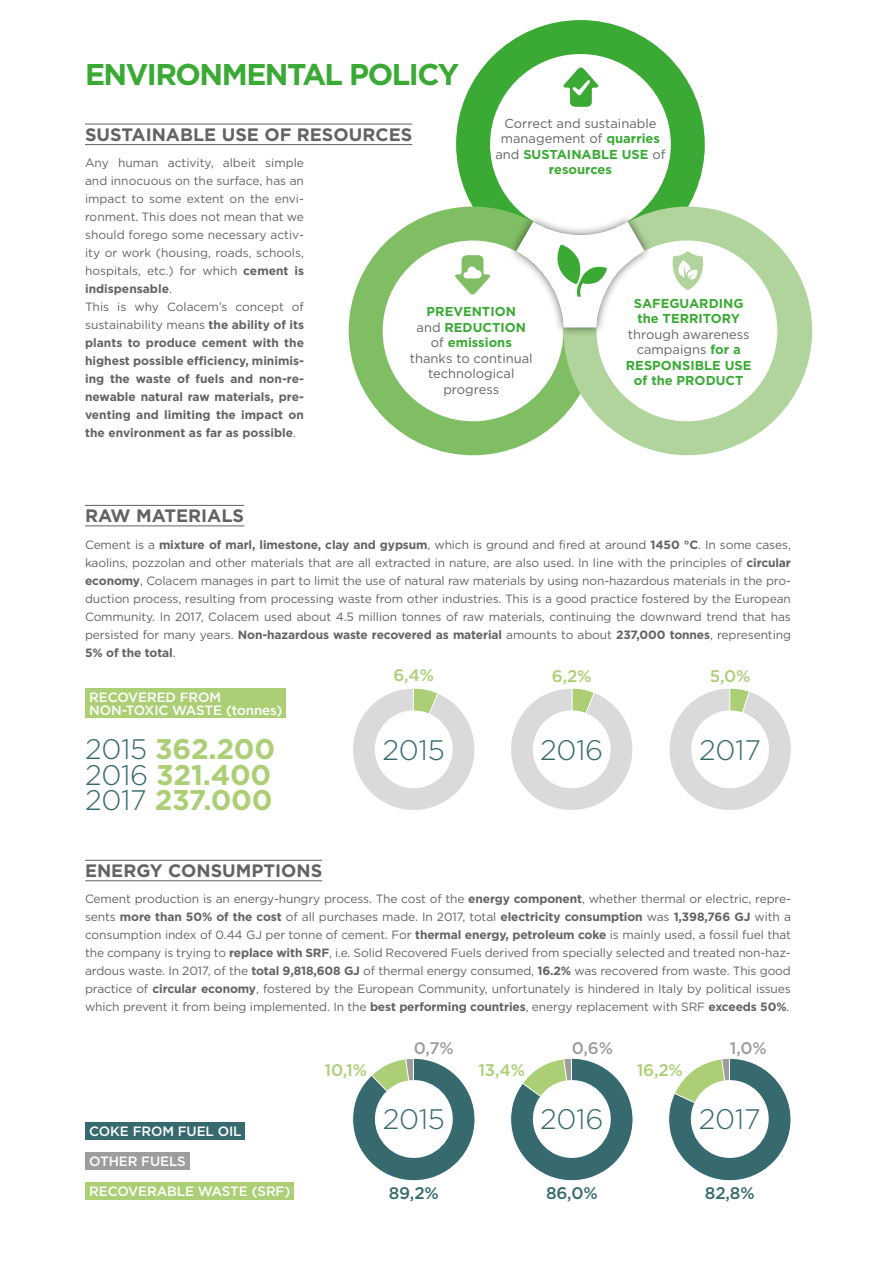
<style>
.page{position:relative;width:893px;height:1263px;background:#fff}
.page>*{position:absolute;margin:0;border:0;box-sizing:border-box;transform-origin:0 0}
.t1{font:700 30px "Gotham";letter-spacing:-.05em;color:#3aaa35}
.t2{font:700 28.5px/25.5px "Gotham";letter-spacing:-.01em;color:#accf76}
.t3{font:300 28.2px "Gotham";letter-spacing:-.01em;color:#376a6f}
.t4{font:700 18px "Gotham";color:#646363}
.t5{font:500 16.8px "Gotham";color:#accf76}
.t6{font:500 16.8px "Gotham";color:#376a6f}
.t7{font:500 16.8px "Gotham";color:#9d9d9c}
.t8{font:500 13.5px/13.5px "Gotham";letter-spacing:-.01em;color:#fff}
.t9{font:12.9px/15.6px "Gotham";color:#646363;text-align:center}
.t10{font:700 12.9px/15.6px "Gotham";color:#3aaa35}
.t11{font:12px/18px "Gotham";color:#646363;text-align:justify}
.s1{font-weight:700;color:#3aaa35}
.s2{font-weight:700}
.s3{font-weight:400;color:#646363}
.s4{font-weight:300;font-size:28.2px;color:#376a6f}
</style>
<div class="page">
<hr style="left:85px;top:144px;width:327px;height:1px;background:#646363">
<hr style="left:85px;top:124px;width:327px;height:1px;background:#646363">
<svg style="left:456px;top:20px;width:249px;height:187px;fill:#3aaa35"></svg>
<div style="left:490px;top:54px;width:181px;height:181px;background:#fff;border-radius:50%"></div>
<svg style="left:349px;top:207px;width:214px;height:248px;fill:#80be63"></svg>
<div style="left:383px;top:240px;width:180px;height:181px;background:#fff;border-radius:50%"></div>
<svg style="left:563px;top:207px;width:249px;height:248px;fill:#b0d49b"></svg>
<div style="left:597px;top:240px;width:180px;height:181px;background:#fff;border-radius:50%"></div>
<div style="left:508px;top:214px;width:145px;height:123px;background:#000;opacity:.55"></div>
<svg style="left:516px;top:222px;width:129px;height:105px"></svg>
<svg style="left:563px;top:67px;width:36px;height:40px"></svg>
<svg style="left:672px;top:251px;width:32px;height:39px"></svg>
<svg style="left:455px;top:255px;width:35px;height:40px"></svg>
<hr style="left:85px;top:525px;width:159px;height:1px;background:#646363">
<hr style="left:85px;top:505px;width:159px;height:1px;background:#646363">
<svg style="left:353px;top:688px;width:122px;height:122px"></svg>
<svg style="left:669px;top:688px;width:122px;height:122px"></svg>
<div style="left:691px;top:710px;width:78px;height:78px;background:#fff;border-radius:50%"></div>
<svg style="left:511px;top:688px;width:122px;height:122px"></svg>
<div style="left:533px;top:710px;width:78px;height:78px;background:#fff;border-radius:50%"></div>
<div style="left:375px;top:710px;width:78px;height:78px;background:#fff;border-radius:50%"></div>
<div style="left:85px;top:688px;width:201px;height:30px;background:#accf76"></div>
<hr style="left:85px;top:880px;width:237px;height:1px;background:#646363">
<hr style="left:85px;top:860px;width:237px;height:1px;background:#646363">
<svg style="left:668px;top:1058px;width:123px;height:123px"></svg>
<svg style="left:510px;top:1058px;width:123px;height:123px"></svg>
<svg style="left:352px;top:1058px;width:123px;height:123px"></svg>
<div style="left:85px;top:1122px;width:160px;height:17px;background:#376a6f"></div>
<div style="left:85px;top:1152px;width:104px;height:17px;background:#9d9d9c"></div>
<div style="left:85px;top:1182px;width:208px;height:17px;background:#accf76"></div>
<div style="left:533px;top:1080px;width:78px;height:78px;background:#fff;border-radius:50%"></div>
<div style="left:691px;top:1080px;width:78px;height:78px;background:#fff;border-radius:50%"></div>
<div style="left:375px;top:1080px;width:78px;height:78px;background:#fff;border-radius:50%"></div>
<h1 class="t1" style="left:85px;top:57px;width:376px">ENVIRONMENTAL POLICY</h1>
<p class="t9" style="left:495px;top:115px;width:172px">Correct and sustainable management of <span class="s1">quarries </span>and <span class="s1">SUSTAINABLE USE</span> of <span class="s1">resources</span></p>
<h3 class="t4" style="left:85px;top:124px;width:329px">SUSTAINABLE USE OF RESOURCES</h3>
<p class="t11" style="left:85px;top:154px;width:221px;text-align:left">Any human activity, albeit simple and innocuous on the surface, has an impact to some extent on the envi&shy;ronment. This does not mean that we should forego some necessary activ&shy;ity or work (housing, roads, schools, hospitals, etc.) for which <span class="s2">cement is indispensable</span>.<br>This is why Colacem’s concept of sustainability means <span class="s2">the ability of its plants to produce cement with the highest possible efficiency, minimis&shy;ing the waste of fuels and non-re&shy;newable natural raw materials, pre&shy;venting and limiting the impact on the environment as far as possible</span>.</p>
<p class="t9" style="left:410px;top:304px;width:124px"><span class="s1">PREVENTION<br></span>and <span class="s1">REDUCTION </span>of <span class="s1">emissions </span>thanks to continual technological progress</p>
<p class="t10" style="left:634px;top:295px;width:111px">SAFEGUARDING the TERRITORY</p>
<p class="t10" style="left:626px;top:326px;width:127px;text-align:center"><span class="s3">through awareness campaigns</span> for a<br>RESPONSIBLE USE of the PRODUCT</p>
<h3 class="t4" style="left:85px;top:505px;width:161px">RAW MATERIALS</h3>
<p class="t11" style="left:85px;top:535px;width:707px">Cement is a <span class="s2">mixture of marl, limestone, clay and gypsum</span>, which is ground and fired at around <span class="s2">1450 °C</span>. In some cases, kaolins, pozzolan and other materials that are all extracted in nature, are also used. In line with the principles of <span class="s2">circular economy</span>, Colacem manages in part to limit the use of natural raw materials by using non-hazardous materials in the pro&shy;duction process, resulting from processing waste from other industries. This is a good practice fostered by the European Community. In 2017, Colacem used about 4.5 million tonnes of raw materials, continuing the downward trend that has persisted for many years. <span class="s2">Non-hazardous waste recovered as material</span> amounts to about <span class="s2">237,000 tonnes</span>, representing <span class="s2">5% of the total</span>.</p>
<p class="t8" style="left:89px;top:690px;width:195px">RECOVERED FROM<br>NON-TOXIC WASTE (tonnes)</p>
<h2 class="t2" style="left:85px;top:735px;width:192px"><span class="s4">2015</span> 362.200<br><span class="s4">2016</span> 321.400<br><span class="s4">2017</span> 237.000</h2>
<h3 class="t5" style="left:393px;top:666px;width:42px">6,4%</h3>
<h3 class="t3" style="left:383px;top:734px;width:64px">2015</h3>
<h3 class="t5" style="left:552px;top:666px;width:41px">6,2%</h3>
<h3 class="t5" style="left:710px;top:666px;width:42px">5,0%</h3>
<h3 class="t3" style="left:540px;top:734px;width:65px">2016</h3>
<h3 class="t3" style="left:699px;top:734px;width:63px">2017</h3>
<h3 class="t4" style="left:85px;top:860px;width:239px">ENERGY CONSUMPTIONS</h3>
<p class="t11" style="left:85px;top:890px;width:707px">Cement production is an energy-hungry process. The cost of the <span class="s2">energy component</span>, whether thermal or electric, repre&shy;sents <span class="s2">more than 50% of the cost</span> of all purchases made. In 2017, total <span class="s2">electricity consumption</span> was <span class="s2">1,398,766 GJ</span> with a consumption index of 0.44 GJ per tonne of cement. For <span class="s2">thermal energy, petroleum coke</span> is mainly used, a fossil fuel that the company is trying to <span class="s2">replace with SRF</span>, i.e. Solid Recovered Fuels derived from specially selected and treated non-haz&shy;ardous waste. In 2017, of the <span class="s2">total 9,818,608 GJ</span> of thermal energy consumed, <span class="s2">16.2%</span> was recovered from waste. This good practice of <span class="s2">circular economy</span>, fostered by the European Community, unfortunately is hindered in Italy by political issues which prevent it from being implemented. In the <span class="s2">best performing countries</span>, energy replacement with SRF <span class="s2">exceeds 50%</span>.</p>
<p class="t8" style="left:89px;top:1124px;width:154px">COKE FROM FUEL OIL</p>
<p class="t8" style="left:89px;top:1154px;width:98px">OTHER FUELS</p>
<p class="t8" style="left:89px;top:1184px;width:203px">RECOVERABLE WASTE (SRF)</p>
<h3 class="t5" style="left:325px;top:1060px;width:44px">10,1%</h3>
<h3 class="t7" style="left:414px;top:1039px;width:42px">0,7%</h3>
<h3 class="t7" style="left:572px;top:1039px;width:43px">0,6%</h3>
<h3 class="t7" style="left:730px;top:1039px;width:38px">1,0%</h3>
<h3 class="t3" style="left:383px;top:1104px;width:64px">2015</h3>
<h3 class="t5" style="left:478px;top:1060px;width:48px">13,4%</h3>
<h3 class="t5" style="left:637px;top:1060px;width:48px">16,2%</h3>
<h3 class="t3" style="left:540px;top:1104px;width:65px">2016</h3>
<h3 class="t3" style="left:699px;top:1104px;width:63px">2017</h3>
<h3 class="t6" style="left:389px;top:1184px;width:51px">89,2%</h3>
<h3 class="t6" style="left:546px;top:1184px;width:53px">86,0%</h3>
<h3 class="t6" style="left:705px;top:1184px;width:51px">82,8%</h3>
</div>
